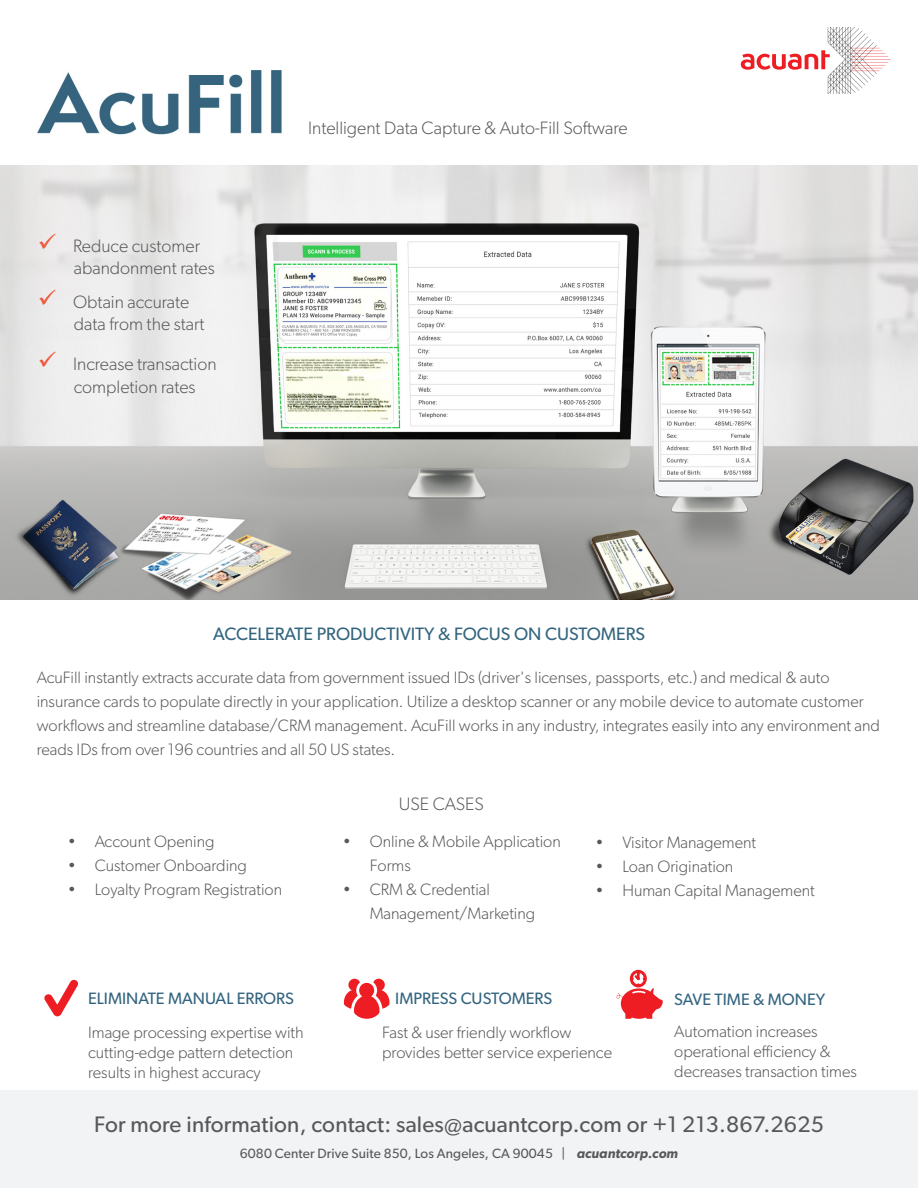
<style>
.page{position:relative;width:918px;height:1188px;background:#fff}
.page>*{position:absolute;margin:0;border:0;box-sizing:border-box;transform-origin:0 0}
.t1{font:22.5px "Gibson";letter-spacing:.01em;color:#57585a}
.t2{font:300 18px/22.5px "Gibson";color:#57585a}
.t3{font:18px "Gibson";color:#34657f}
.t4{font:300 16.5px/19.8px "Gibson";color:#57585a}
.t5{font:16.5px "Gibson";color:#33647f}
.t6{font:13.5px "Gibson";letter-spacing:.01em;color:#57585a}
.s1{color:#f0593e}
.s2{font-weight:600;font-style:italic}
</style>
<div class="page">
<div style="left:0;top:1091px;width:918px;height:97px;background:#f2f3f4"></div>
<svg style="left:44px;top:979px;width:34px;height:37px"></svg>
<svg style="left:344px;top:979px;width:46px;height:40px"></svg>
<svg style="left:617px;top:969px;width:46px;height:50px"></svg>
<svg style="left:741px;top:27px;width:150px;height:67px"></svg>
<img style="left:38px;top:70px;width:244px;height:64px">
<img style="left:0;top:166px;width:918px;height:434px">
<p class="t2" style="left:38px;top:234px;width:164px"><span class="s1">✓</span> Reduce customer</p>
<p class="t2" style="left:74px;top:257px;width:143px">abandonment rates</p>
<p class="t2" style="left:38px;top:290px;width:153px"><span class="s1">✓</span> Obtain accurate</p>
<p class="t2" style="left:74px;top:313px;width:132px">data from the start</p>
<p class="t2" style="left:74px;top:352px;width:144px;text-indent:-36px"><span class="s1">✓</span> Increase transaction completion rates</p>
<p class="t2" style="left:308px;top:117px;width:321px">Intelligent Data Capture &amp; Auto-Fill Software</p>
<p class="t3" style="left:213px;top:623px;width:434px">ACCELERATE PRODUCTIVITY &amp; FOCUS ON CUSTOMERS</p>
<p class="t4" style="left:37px;top:665px;width:845px;line-height:24px">AcuFill instantly extracts accurate data from government issued IDs (driver's licenses, passports, etc.) and medical &amp; auto insurance cards to populate directly in your application. Utilize a desktop scanner or any mobile device to automate customer workflows and streamline database/CRM management. AcuFill works in any industry, integrates easily into any environment and reads IDs from over 196 countries and all 50 US states.</p>
<p class="t4" style="left:68px;top:831px;width:148px">• Account Opening</p>
<p class="t4" style="left:68px;top:855px;width:181px">• Customer Onboarding</p>
<p class="t4" style="left:68px;top:879px;width:216px">• Loyalty Program Registration</p>
<p class="t2" style="left:399px;top:793px;width:87px">USE CASES</p>
<p class="t4" style="left:370px;top:829px;width:193px;line-height:24px;text-indent:-27px">• Online &amp; Mobile Application<br>Forms</p>
<p class="t4" style="left:370px;top:877px;width:167px;line-height:24px;text-indent:-27px">• CRM &amp; Credential<br>Management/Marketing</p>
<p class="t4" style="left:595px;top:832px;width:162px">• Visitor Management</p>
<p class="t4" style="left:595px;top:856px;width:140px">• Loan Origination</p>
<p class="t4" style="left:595px;top:880px;width:221px">• Human Capital Management</p>
<p class="t5" style="left:88px;top:988px;width:207px">ELIMINATE MANUAL ERRORS</p>
<p class="t5" style="left:395px;top:988px;width:159px">IMPRESS CUSTOMERS</p>
<p class="t5" style="left:674px;top:990px;width:153px">SAVE TIME &amp; MONEY</p>
<p class="t4" style="left:88px;top:1022px;width:217px">Image processing expertise with cutting-edge pattern detection results in highest accuracy</p>
<p class="t4" style="left:382px;top:1022px;width:232px">Fast &amp; user friendly workflow provides better service experience</p>
<p class="t4" style="left:674px;top:1021px;width:184px">Automation increases operational efficiency &amp; decreases transaction times</p>
<p class="t1" style="left:94px;top:1111px;width:731px">For more information, contact: sales@acuantcorp.com or +1 213.867.2625</p>
<p class="t6" style="left:240px;top:1145px;width:440px">6080 Center Drive Suite 850, Los Angeles, CA 90045 | <span class="s2">acuantcorp.com</span></p>
</div>
